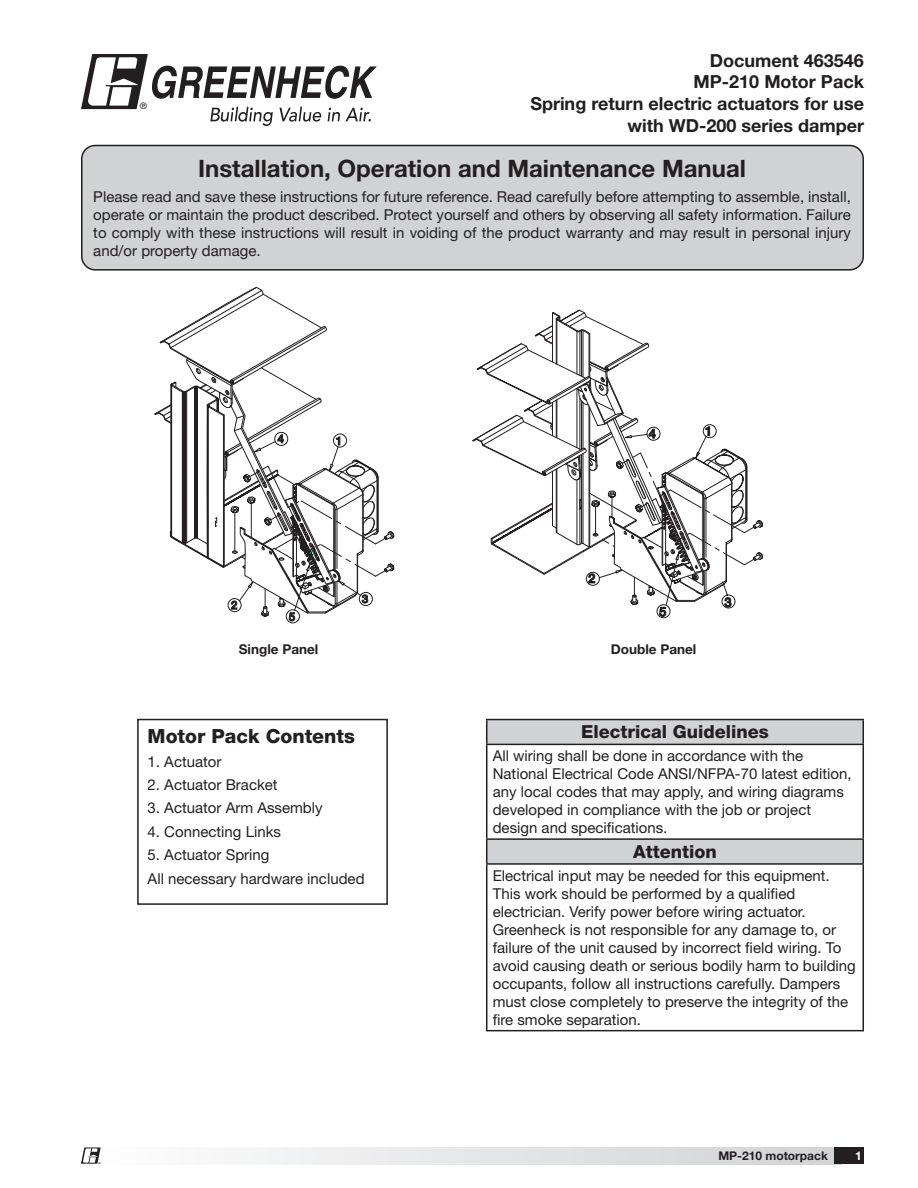
<style>
.page{position:relative;width:918px;height:1188px;background:#fff}
.page>*{position:absolute;margin:0;border:0;box-sizing:border-box;transform-origin:0 0}
.t1{font:700 24px "Helvetica Neue LT Std";color:#231f20}
.Subheading{font:800 19.5px "Helvetica Neue LT Std";color:#231f20}
.t2{font:700 18px/21.6px "Helvetica Neue LT Std";color:#231f20;text-align:right}
.Sub-Section_Headings{font:800 18px "Helvetica Neue LT Std";color:#231f20}
.Body_10_12_55_Roman{font:15px/18px "Helvetica Neue LT Std";color:#231f20}
.Drawing___Picture_La{font:700 13.5px "Helvetica Neue LT Std";color:#231f20}
.t3{font:500 12.9px "Helvetica Neue LT Std";color:#000}
.t4{font:700 12px "Helvetica Neue LT Std";color:#231f20}
.t5{font:700 12px "Helvetica Neue LT Std";color:#fff}
.t6{font:500 11.4px "Helvetica Neue LT Std";color:#000}
.t7{font:9px "Helvetica";color:#231f20}
.t8{font:700 2.7px "Helvetica Neue LT Std";color:#231f20}
</style>
<div class="page">
<svg style="left:81px;top:54px;width:296px;height:72px"></svg>
<div style="left:81px;top:1148px;width:760px;height:16px;background:linear-gradient(to right,#fefefe,#d1d2d4)"></div>
<div style="left:834px;top:1148px;width:30px;height:16px;background:#231f20"></div>
<svg style="left:81px;top:1147px;width:20px;height:17px"></svg>
<div style="left:82px;top:146px;width:781px;height:124px;background:#d1d2d4;border-radius:14px"></div>
<div style="left:81px;top:145px;width:783px;height:126px;border:2px solid #231f20;border-radius:14px"></div>
<div style="left:137px;top:719px;width:251px;height:186px;border:2px solid #231f20"></div>
<svg style="left:472px;top:309px;width:291px;height:310px"></svg>
<div style="left:703px;top:424px;width:14px;height:14px;border:1px solid #231f20;border-radius:50%"></div>
<svg style="left:154px;top:287px;width:241px;height:337px"></svg>
<svg style="left:487px;top:720px;width:376px;height:143px"></svg>
<hr style="left:486px;top:719px;width:378px;height:1px;background:#231f20">
<svg style="left:486px;top:720px;width:1px;height:24px"></svg>
<svg style="left:863px;top:720px;width:1px;height:24px"></svg>
<hr style="left:486px;top:744px;width:378px;height:1px;background:#231f20">
<hr style="left:486px;top:745px;width:1px;height:93px;background:#231f20">
<hr style="left:863px;top:745px;width:1px;height:93px;background:#231f20">
<hr style="left:486px;top:838px;width:378px;height:2px;background:#231f20">
<svg style="left:486px;top:840px;width:1px;height:23px"></svg>
<svg style="left:863px;top:840px;width:1px;height:23px"></svg>
<hr style="left:486px;top:863px;width:378px;height:2px;background:#231f20">
<hr style="left:486px;top:865px;width:1px;height:165px;background:#231f20">
<hr style="left:863px;top:865px;width:1px;height:165px;background:#231f20">
<hr style="left:486px;top:1030px;width:378px;height:1px;background:#231f20">
<p class="t2" style="left:530px;top:49px;width:335px">Document 463546<br>MP-210 Motor Pack<br>Spring return electric actuators for use with WD-200 series damper</p>
<h1 class="t1" style="left:198px;top:153px;width:549px">Installation, Operation and Maintenance Manual</h1>
<p class="Body_10_12_55_Roman" style="left:93px;top:187px;width:759px;text-align:justify">Please read and save these instructions for future reference. Read carefully before attempting to assemble, install, operate or maintain the product described. Protect yourself and others by observing all safety information. Failure to comply with these instructions will result in voiding of the product warranty and may result in personal injury and/or property damage.</p>
<p class="t7" style="left:140px;top:101px;width:8px">®</p>
<p class="t6" style="left:278px;top:432px;width:8px">4</p>
<p class="t6" style="left:336px;top:434px;width:8px">1</p>
<p class="t3" style="left:649px;top:426px;width:9px">4</p>
<p class="t3" style="left:705px;top:423px;width:9px">1</p>
<p class="t6" style="left:231px;top:598px;width:8px">2</p>
<p class="t6" style="left:289px;top:610px;width:8px">5</p>
<p class="t6" style="left:362px;top:592px;width:8px">3</p>
<p class="t3" style="left:588px;top:571px;width:9px">2</p>
<p class="t3" style="left:659px;top:604px;width:9px">5</p>
<p class="Drawing___Picture_La" style="left:239px;top:641px;width:81px">Single Panel</p>
<p class="Drawing___Picture_La" style="left:611px;top:641px;width:87px">Double Panel</p>
<p class="t3" style="left:724px;top:594px;width:9px">3</p>
<p class="Subheading" style="left:148px;top:725px;width:209px">Motor Pack Contents</p>
<p class="Body_10_12_55_Roman" style="left:148px;top:752px;width:75px">1. Actuator</p>
<p class="Body_10_12_55_Roman" style="left:148px;top:775px;width:132px">2. Actuator Bracket</p>
<p class="Body_10_12_55_Roman" style="left:148px;top:799px;width:177px">3. Actuator Arm Assembly</p>
<p class="Body_10_12_55_Roman" style="left:148px;top:822px;width:135px">4. Connecting Links</p>
<p class="Body_10_12_55_Roman" style="left:148px;top:846px;width:123px">5. Actuator Spring</p>
<p class="Body_10_12_55_Roman" style="left:148px;top:869px;width:218px">All necessary hardware included</p>
<p class="t8" style="left:98px;top:1161px;width:4px">®</p>
<p class="Sub-Section_Headings" style="left:581px;top:721px;width:189px">Electrical Guidelines</p>
<p class="Body_10_12_55_Roman" style="left:493px;top:747px;width:360px">All wiring shall be done in accordance with the National Electrical Code ANSI/NFPA-70 latest edition, any local codes that may apply, and wiring diagrams developed in compliance with the job or project design and specifications.</p>
<p class="Sub-Section_Headings" style="left:633px;top:841px;width:85px">Attention</p>
<p class="Body_10_12_55_Roman" style="left:493px;top:866px;width:365px">Electrical input may be needed for this equipment.<br>This work should be performed by a qualified electrician. Verify power before wiring actuator.<br>Greenheck is not responsible for any damage to, or failure of the unit caused by incorrect field wiring. To avoid causing death or serious bodily harm to building occupants, follow all instructions carefully. Dampers must close completely to preserve the integrity of the fire smoke separation.</p>
<p class="t4" style="left:718px;top:1148px;width:111px">MP-210 motorpack</p>
<p class="t5" style="left:855px;top:1148px;width:8px">1</p>
</div>
